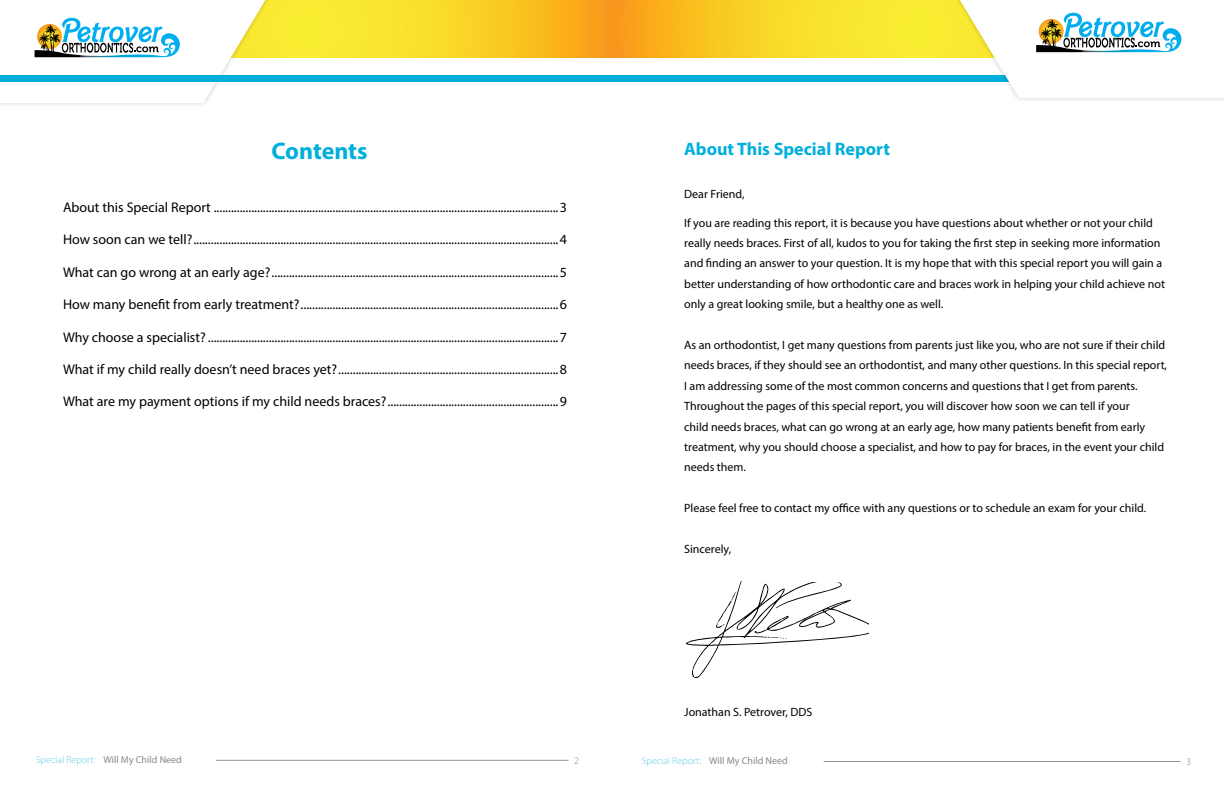
<style>
.page{position:relative;width:1224px;height:792px;background:#fff}
.page>*{position:absolute;margin:0;border:0;box-sizing:border-box;transform-origin:0 0}
.t1{font:700 24px "Myriad Pro";letter-spacing:-.005em;color:#00afdb}
.t2{font:700 18px "Myriad Pro";color:#00afdb}
.t3{font:14px "Myriad Pro";color:#000}
.t4{font:12px/20.4px "Myriad Pro";color:#000}
.t5{font:10px "Myriad Pro";color:#86888a}
.t6{font:300 10px "Myriad Pro";color:#86888a}
.s1{font-weight:300;color:#61cbe8}
</style>
<div class="page">
<hr style="left:824px;top:761px;width:357px;height:1px;background:#939598">
<svg style="left:612px;top:0;width:334px;height:57px;background:#f9d127"></svg>
<div style="left:612px;top:75px;width:612px;height:7px;background:#00afdb"></div>
<div style="left:946px;top:0;width:278px;height:102px;background:#000;opacity:.18"></div>
<svg style="left:950px;top:0;width:274px;height:98px"></svg>
<hr style="left:216px;top:760px;width:353px;height:1px;background:#939598">
<svg style="left:276px;top:0;width:336px;height:57px;background:#f9d227"></svg>
<div style="left:0;top:0;width:276px;height:108px;background:#000;opacity:.18"></div>
<svg style="left:0;top:0;width:272px;height:103px"></svg>
<div style="left:0;top:75px;width:612px;height:7px;background:#00afdb"></div>
<svg style="left:686px;top:580px;width:183px;height:98px"></svg>
<h1 class="t1" style="left:271px;top:136px;width:98px">Contents</h1>
<h2 class="t2" style="left:684px;top:137px;width:207px">About This Special Report</h2>
<p class="t3" style="left:63px;top:199px;width:505px">About this Special Report .......................................................................................................................3</p>
<p class="t3" style="left:63px;top:231px;width:505px">How soon can we tell?..............................................................................................................................4</p>
<p class="t3" style="left:63px;top:264px;width:505px">What can go wrong at an early age?...................................................................................................5</p>
<p class="t3" style="left:63px;top:296px;width:505px">How many benefit from early treatment?.........................................................................................6</p>
<p class="t3" style="left:63px;top:328px;width:505px">Why choose a specialist? .........................................................................................................................7</p>
<p class="t3" style="left:63px;top:361px;width:505px">What if my child really doesn’t need braces yet?............................................................................8</p>
<p class="t3" style="left:63px;top:393px;width:505px">What are my payment options if my child needs braces?...........................................................9</p>
<p class="t4" style="left:684px;top:183px;width:62px">Dear Friend,</p>
<p class="t4" style="left:684px;top:212px;width:482px">If you are reading this report, it is because you have questions about whether or not your child really needs braces. First of all, kudos to you for taking the first step in seeking more information and finding an answer to your question. It is my hope that with this special report you will gain a better understanding of how orthodontic care and braces work in helping your child achieve not only a great looking smile, but a healthy one as well.</p>
<p class="t4" style="left:684px;top:335px;width:484px">As an orthodontist, I get many questions from parents just like you, who are not sure if their child needs braces, if they should see an orthodontist, and many other questions. In this special report, I am addressing some of the most common concerns and questions that I get from parents.<br>Throughout the pages of this special report, you will discover how soon we can tell if your<br>child needs braces, what can go wrong at an early age, how many patients benefit from early treatment, why you should choose a specialist, and how to pay for braces, in the event your child needs them.</p>
<p class="t4" style="left:684px;top:498px;width:464px">Please feel free to contact my office with any questions or to schedule an exam for your child.</p>
<p class="t4" style="left:684px;top:539px;width:49px">Sincerely,</p>
<p class="t4" style="left:684px;top:702px;width:130px">Jonathan S. Petrover, DDS</p>
<p class="t5" style="left:36px;top:754px;width:147px"><span class="s1">Special Report:</span> Will My Child Need</p>
<p class="t6" style="left:574px;top:755px;width:6px">2</p>
<p class="t5" style="left:642px;top:754px;width:147px"><span class="s1">Special Report:</span> Will My Child Need</p>
<p class="t6" style="left:1186px;top:756px;width:6px">3</p>
</div>
